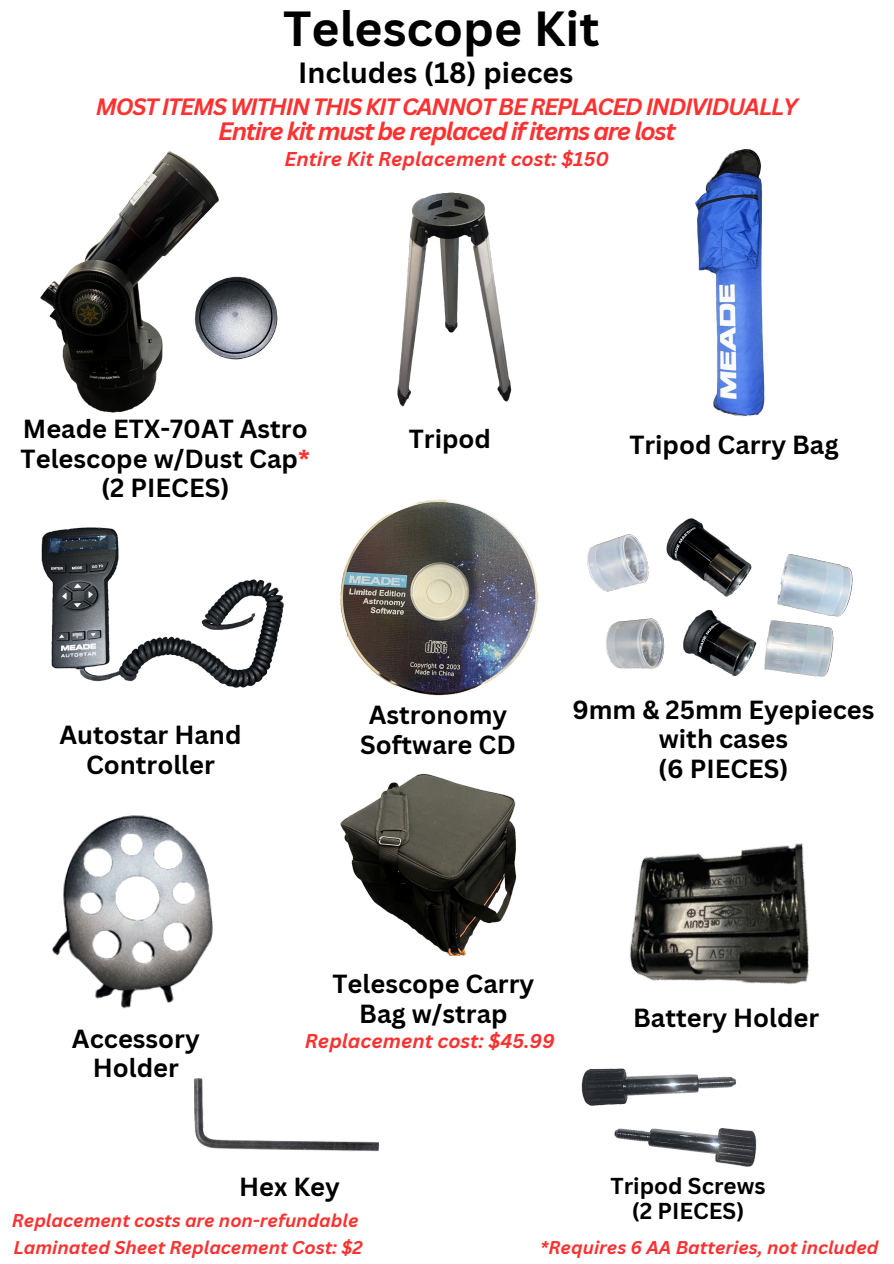
<style>
.page{position:relative;width:894px;height:1264px;background:#fff}
.page>*{position:absolute;margin:0;border:0;box-sizing:border-box;transform-origin:0 0}
.t1{font:700 48px "Canva Sans";color:#000}
.t2{font:700 28.5px "Canva Sans";color:#000}
.t3{font:700 25.5px/29.2px "Canva Sans";color:#000;text-align:center}
.t4{font:italic 700 24.45px "Canva Sans";letter-spacing:-.055em;color:#ff3131}
.t5{font:italic 700 22.95px "Canva Sans";letter-spacing:-.055em;color:#ff3131}
.t6{font:700 22.35px/25.7px "Canva Sans";color:#000;text-align:center}
.t7{font:italic 700 19.5px "Canva Sans";color:#ff3131}
.t8{font:italic 700 18px "Canva Sans";color:#ff3131}
.s1{color:#ff3131}
</style>
<div class="page">
<img style="left:40px;top:151px;width:179px;height:262px">
<img style="left:397px;top:192px;width:115px;height:215px">
<img style="left:695px;top:149px;width:70px;height:268px">
<img style="left:178px;top:262px;width:100px;height:109px">
<img style="left:41px;top:527px;width:243px;height:161px">
<img style="left:340px;top:499px;width:199px;height:197px">
<img style="left:587px;top:517px;width:266px;height:80px">
<img style="left:599px;top:592px;width:251px;height:85px">
<img style="left:581px;top:1068px;width:176px;height:98px">
<img style="left:52px;top:815px;width:161px;height:194px">
<img style="left:340px;top:773px;width:177px;height:182px">
<img style="left:629px;top:843px;width:180px;height:141px">
<img style="left:193px;top:1078px;width:186px;height:74px">
<p class="t1" style="left:283px;top:-5px;width:317px">Telescope Kit</p>
<h3 class="t2" style="left:298px;top:53px;width:277px">Includes (18) pieces</h3>
<p class="t5" style="left:96px;top:90px;width:703px">MOST ITEMS WITHIN THIS KIT CANNOT BE REPLACED INDIVIDUALLY</p>
<p class="t4" style="left:218px;top:114px;width:459px">Entire kit must be replaced if items are lost</p>
<h4 class="t7" style="left:284px;top:145px;width:326px">Entire Kit Replacement cost: $150</h4>
<p class="t3" style="left:21px;top:414px;width:291px">Meade ETX-70AT Astro<br>Telescope w/Dust Cap<span class="s1">* </span>(2 PIECES)</p>
<h3 class="t3" style="left:408px;top:423px;width:84px">Tripod</h3>
<p class="t3" style="left:629px;top:430px;width:211px">Tripod Carry Bag</p>
<p class="t3" style="left:59px;top:719px;width:183px">Autostar Hand<br>Controller</p>
<h3 class="t3" style="left:360px;top:700px;width:157px">Astronomy<br>Software CD</h3>
<p class="t3" style="left:572px;top:694px;width:303px">9mm &amp; 25mm Eyepieces with cases<br>(6 PIECES)</p>
<h3 class="t3" style="left:72px;top:1023px;width:129px">Accessory<br>Holder</h3>
<h3 class="t3" style="left:332px;top:968px;width:203px">Telescope Carry<br>Bag w/strap</h3>
<p class="t7" style="left:305px;top:1026px;width:251px">Replacement cost: $45.99</p>
<p class="t3" style="left:239px;top:1170px;width:102px">Hex Key</p>
<h3 class="t8" style="left:12px;top:1208px;width:348px">Replacement costs are non-refundable</h3>
<p class="t3" style="left:633px;top:1002px;width:188px">Battery Holder</p>
<p class="t6" style="left:610px;top:1172px;width:156px">Tripod Screws (2 PIECES)</p>
<h3 class="t8" style="left:13px;top:1234px;width:350px">Laminated Sheet Replacement Cost: $2</h3>
<p class="t8" style="left:540px;top:1235px;width:340px">*Requires 6 AA Batteries, not included</p>
</div>
